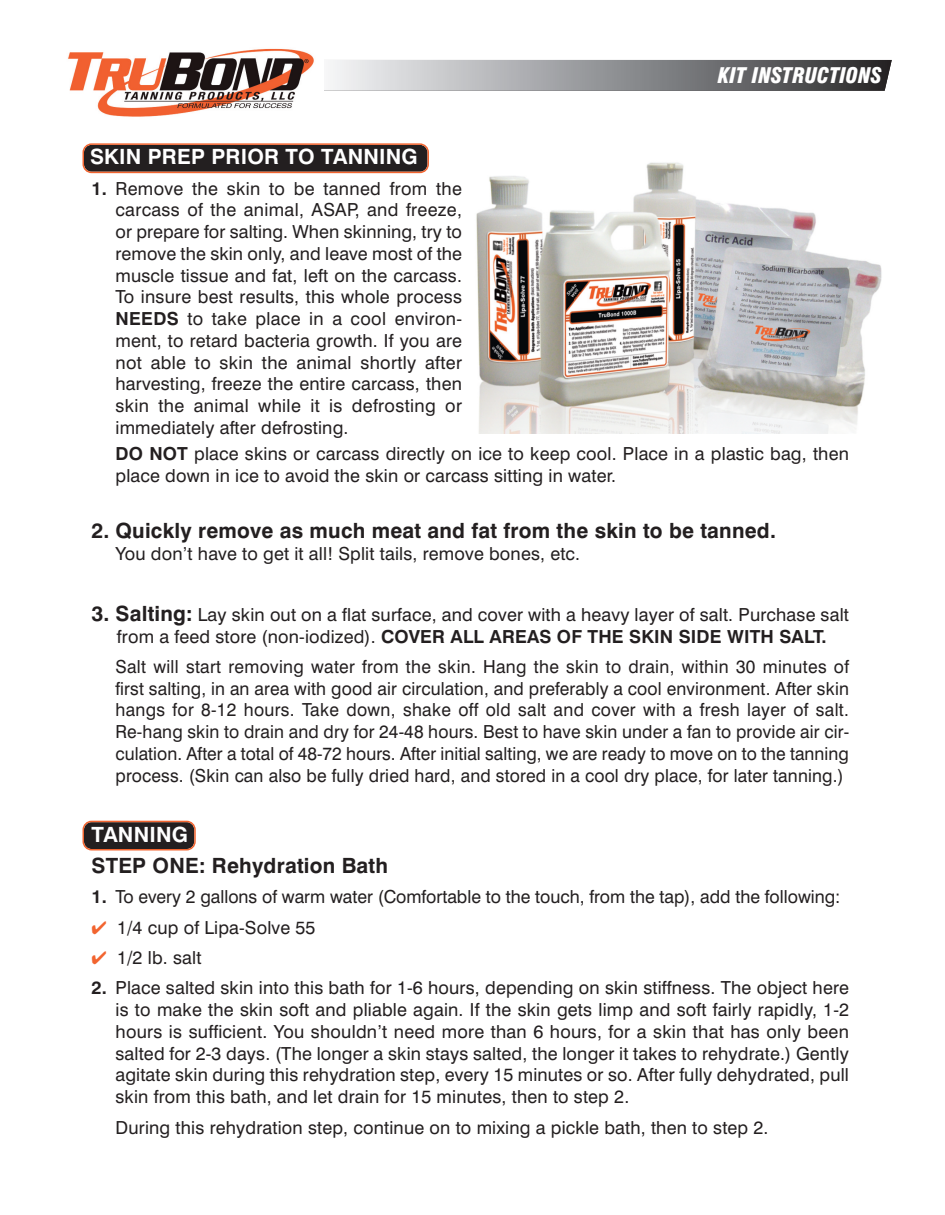
<style>
.page{position:relative;width:945px;height:1215px;background:#fff}
.page>*{position:absolute;margin:0;border:0;box-sizing:border-box;transform-origin:0 0}
.t1{font:700 21px "Swiss 721 BT";letter-spacing:.01em;color:#231f20}
.t2{font:700 21px "Swiss 721 BT";letter-spacing:.01em;color:#fff}
.t3{font:italic 900 condensed 21px "Swiss 721 BT";color:#fff}
.t4{font:18px/21.8px "Swiss 721 BT";letter-spacing:.01em;color:#231f20;text-align:justify}
.s1{font-weight:700}
.s2{font-weight:700;font-size:21px}
.s3{color:#f2642f}
</style>
<div class="page">
<svg style="left:324px;top:60px;width:568px;height:31px;background:#919294"></svg>
<img style="left:68px;top:48px;width:246px;height:69px">
<svg style="left:82px;top:143px;width:347px;height:30px;background:#3e2c28"></svg>
<svg style="left:83px;top:821px;width:113px;height:29px;background:#3c2b27"></svg>
<img style="left:476px;top:162px;width:406px;height:271px">
<p class="t3" style="left:718px;top:67px;width:166px">KIT INSTRUCTIONS</p>
<p class="t2" style="left:90px;top:149px;width:329px">SKIN PREP PRIOR TO TANNING</p>
<p class="t4" style="left:115px;top:179px;width:348px;text-indent:-24px"><span class="s1">1.</span> Remove the skin to be tanned from the carcass of the animal, ASAP, and freeze, or prepare for salting. When skinning, try to remove the skin only, and leave most of the muscle tissue and fat, left on the carcass.<br>To insure best results, this whole process <span class="s1">NEEDS</span> to take place in a cool environ&shy;ment, to retard bacteria growth. If you are not able to skin the animal shortly after harvesting, freeze the entire carcass, then skin the animal while it is defrosting or immediately after defrosting.</p>
<p class="t4" style="left:115px;top:445px;width:735px"><span class="s1">DO NOT</span> place skins or carcass directly on ice to keep cool. Place in a plastic bag, then place down in ice to avoid the skin or carcass sitting in water.</p>
<p class="t1" style="left:92px;top:523px;width:686px">2. Quickly remove as much meat and fat from the skin to be tanned.</p>
<p class="t4" style="left:116px;top:545px;width:466px">You don’t have to get it all! Split tails, remove bones, etc.</p>
<p class="t4" style="left:92px;top:605px;width:759px;text-align:center"><span class="s2">3. Salting:</span> Lay skin out on a flat surface, and cover with a heavy layer of salt. Purchase salt from a feed store (non-iodized). <span class="s1">COVER ALL AREAS OF THE SKIN SIDE WITH SALT.</span></p>
<p class="t4" style="left:115px;top:657px;width:735px">Salt will start removing water from the skin. Hang the skin to drain, within 30 minutes of first salting, in an area with good air circulation, and preferably a cool environment. After skin hangs for 8-12 hours. Take down, shake off old salt and cover with a fresh layer of salt.<br>Re-hang skin to drain and dry for 24-48 hours. Best to have skin under a fan to provide air cir&shy;culation. After a total of 48-72 hours. After initial salting, we are ready to move on to the tanning process. (Skin can also be fully dried hard, and stored in a cool dry place, for later tanning.)</p>
<p class="t2" style="left:92px;top:827px;width:98px">TANNING</p>
<p class="t1" style="left:92px;top:858px;width:298px">STEP ONE: Rehydration Bath</p>
<p class="t4" style="left:92px;top:888px;width:751px"><span class="s1">1.</span> To every 2 gallons of warm water (Comfortable to the touch, from the tap), add the following:</p>
<p class="t4" style="left:92px;top:918px;width:226px"><span class="s3">✔</span> 1/4 cup of Lipa-Solve 55</p>
<p class="t4" style="left:92px;top:949px;width:111px"><span class="s3">✔</span> 1/2 lb. salt</p>
<p class="t4" style="left:115px;top:979px;width:735px;text-indent:-24px"><span class="s1">2.</span> Place salted skin into this bath for 1-6 hours, depending on skin stiffness. The object here is to make the skin soft and pliable again. If the skin gets limp and soft fairly rapidly, 1-2 hours is sufficient. You shouldn’t need more than 6 hours, for a skin that has only been salted for 2-3 days. (The longer a skin stays salted, the longer it takes to rehydrate.) Gently agitate skin during this rehydration step, every 15 minutes or so. After fully dehydrated, pull skin from this bath, and let drain for 15 minutes, then to step 2.</p>
<p class="t4" style="left:116px;top:1118px;width:654px">During this rehydration step, continue on to mixing a pickle bath, then to step 2.</p>
</div>
